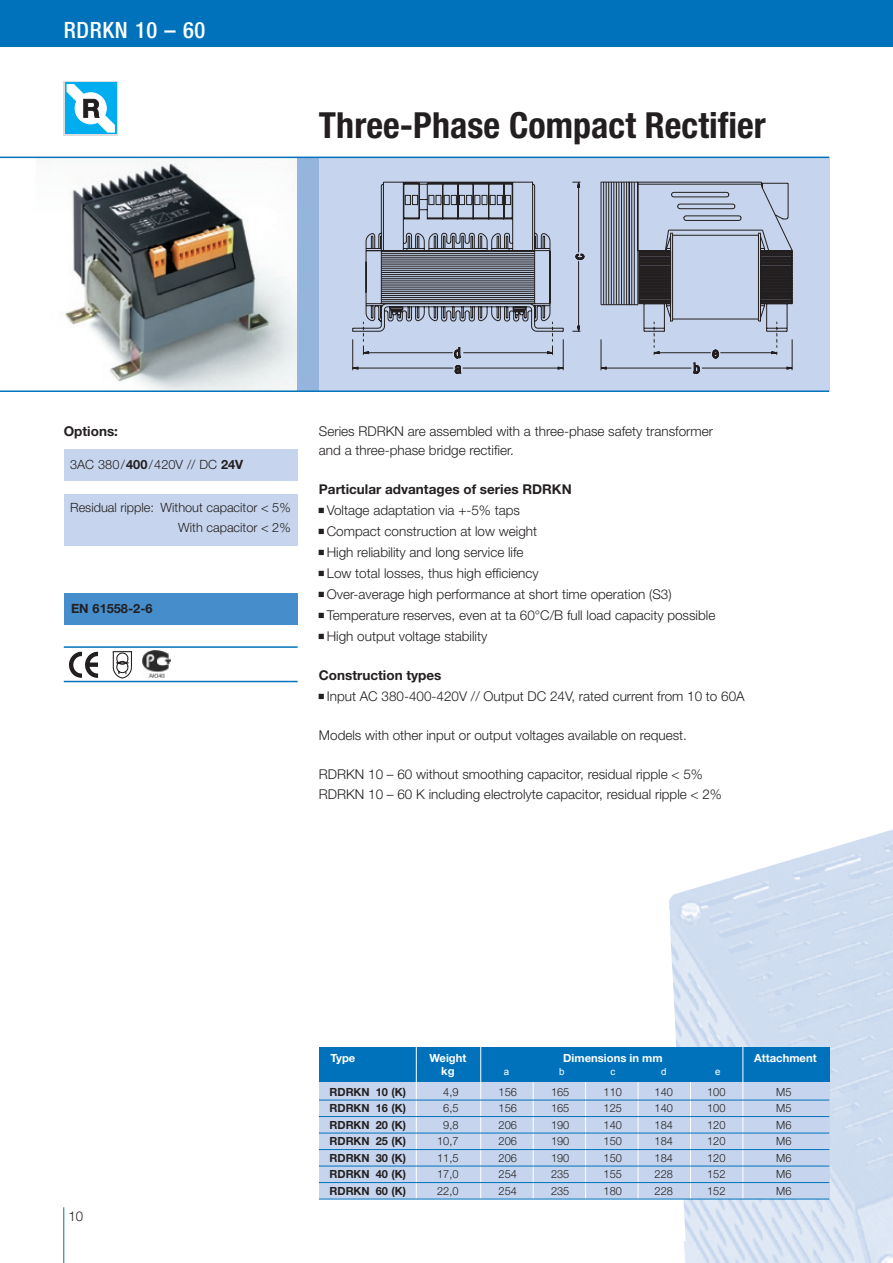
<style>
.page{position:relative;width:893px;height:1263px;background:#fff}
.page>*{position:absolute;margin:0;border:0;box-sizing:border-box;transform-origin:0 0}
.t1{font:700 condensed 36px "Helvetica Neue";color:#231f20}
.t2{font:500 condensed 22.5px "Helvetica Neue";letter-spacing:.03em;color:#fff}
.t3{font:300 13.5px/21px "Helvetica Neue";color:#231f20}
.t4{font:700 13.5px "Helvetica Neue";color:#231f20}
.t5{font:300 12.75px/19.5px "Helvetica Neue";color:#231f20;text-align:right}
.t6{font:700 12.75px "Helvetica Neue";color:#231f20}
.t7{font:300 11.25px "Helvetica Neue";color:#231f20}
.t8{font:700 11.25px "Helvetica Neue";color:#231f20}
.t9{font:700 11.25px "Helvetica Neue";color:#fff}
.t10{font:9.75px "Arial";color:#fff}
.s1{font-weight:700}
</style>
<div class="page">
<div style="left:0;top:0;width:893px;height:47px;background:#0072bc"></div>
<img style="left:669px;top:829px;width:224px;height:434px">
<img style="left:0;top:158px;width:298px;height:232px">
<div style="left:319px;top:157px;width:510px;height:234px;background:#c6d5ed"></div>
<svg style="left:352px;top:185px;width:440px;height:189px"></svg>
<svg style="left:381px;top:182px;width:411px;height:166px"></svg>
<div style="left:298px;top:157px;width:21px;height:234px;background:#95b5de"></div>
<hr style="left:0;top:157px;width:829px;height:1px;background:#0072bc">
<hr style="left:0;top:390px;width:829px;height:2px;background:#0072bc">
<hr style="left:64px;top:1207px;width:1px;height:56px;background:#0072bc">
<svg style="left:63px;top:81px;width:55px;height:55px"></svg>
<svg style="left:65px;top:83px;width:51px;height:51px"></svg>
<svg style="left:67px;top:85px;width:48px;height:47px"></svg>
<div style="left:319px;top:1047px;width:510px;height:152px;background:#c6d5ed"></div>
<hr style="left:533px;top:1081px;width:1px;height:118px;background:#fff">
<hr style="left:585px;top:1081px;width:1px;height:118px;background:#fff">
<hr style="left:638px;top:1080px;width:1px;height:119px;background:#fff">
<hr style="left:690px;top:1080px;width:1px;height:119px;background:#fff">
<div style="left:319px;top:1047px;width:510px;height:34px;background:#0072bc"></div>
<hr style="left:416px;top:1047px;width:1px;height:152px;background:#fff">
<hr style="left:480px;top:1047px;width:1px;height:152px;background:#fff">
<hr style="left:743px;top:1047px;width:1px;height:152px;background:#fff">
<hr style="left:319px;top:1100px;width:510px;height:1px;background:#0072bc">
<hr style="left:319px;top:1116px;width:510px;height:1px;background:#0072bc">
<hr style="left:319px;top:1133px;width:510px;height:1px;background:#0072bc">
<hr style="left:319px;top:1149px;width:510px;height:1px;background:#0072bc">
<hr style="left:319px;top:1166px;width:510px;height:1px;background:#0072bc">
<hr style="left:319px;top:1182px;width:510px;height:1px;background:#0072bc">
<hr style="left:319px;top:1199px;width:510px;height:1px;background:#0072bc">
<svg style="left:64px;top:680px;width:41px;height:3px"></svg>
<svg style="left:69px;top:651px;width:30px;height:27px"></svg>
<img style="left:143px;top:650px;width:28px;height:28px">
<div style="left:64px;top:450px;width:234px;height:31px;background:#c6d5ed"></div>
<div style="left:64px;top:494px;width:233px;height:51px;background:#c6d5ed"></div>
<div style="left:64px;top:593px;width:234px;height:32px;background:#458dcb"></div>
<hr style="left:64px;top:681px;width:234px;height:1px;background:#0072bc">
<hr style="left:64px;top:646px;width:234px;height:2px;background:#0072bc">
<svg style="left:112px;top:651px;width:20px;height:28px"></svg>
<h2 class="t2" style="left:64px;top:22px;width:143px">RDRKN 10 – 60</h2>
<h1 class="t1" style="left:319px;top:112px;width:448px">Three-Phase Compact Rectifier</h1>
<p class="t4" style="left:64px;top:426px;width:56px">Options:</p>
<p class="t5" style="left:70px;top:455px;width:175px">3AC 380/<span class="s1">400</span>/420V // DC <span class="s1">24V</span></p>
<p class="t5" style="left:70px;top:499px;width:222px">Residual ripple: Without capacitor &lt; 5%<br>With capacitor &lt; 2%</p>
<p class="t6" style="left:71px;top:604px;width:83px">EN 61558-2-6</p>
<p class="t3" style="left:319px;top:423px;width:396px;line-height:19.5px">Series RDRKN are assembled with a three-phase safety transformer and a three-phase bridge rectifier.</p>
<p class="t4" style="left:319px;top:484px;width:254px">Particular advantages of series RDRKN</p>
<p class="t3" style="left:327px;top:501px;width:390px">Voltage adaptation via +-5% taps<br>Compact construction at low weight<br>High reliability and long service life<br>Low total losses, thus high efficiency<br>Over-average high performance at short time operation (S3)<br>Temperature reserves, even at ta 60°C/B full load capacity possible High output voltage stability</p>
<p class="t4" style="left:319px;top:670px;width:124px">Construction types</p>
<p class="t3" style="left:327px;top:687px;width:419px">Input AC 380-400-420V // Output DC 24V, rated current from 10 to 60A</p>
<p class="t3" style="left:319px;top:726px;width:370px">Models with other input or output voltages available on request.</p>
<p class="t3" style="left:319px;top:766px;width:405px;line-height:19.5px">RDRKN 10 – 60 without smoothing capacitor, residual ripple &lt; 5%<br>RDRKN 10 – 60 K including electrolyte capacitor, residual ripple &lt; 2%</p>
<p class="t3" style="left:69px;top:1207px;width:16px">10</p>
<p class="t9" style="left:330px;top:1054px;width:27px">Type</p>
<p class="t9" style="left:429px;top:1054px;width:39px">Weight</p>
<p class="t9" style="left:563px;top:1054px;width:101px">Dimensions in mm</p>
<p class="t9" style="left:754px;top:1054px;width:64px">Attachment</p>
<p class="t9" style="left:441px;top:1067px;width:15px">kg</p>
<p class="t10" style="left:504px;top:1066px;width:7px">a</p>
<p class="t10" style="left:559px;top:1066px;width:7px">b</p>
<p class="t10" style="left:610px;top:1066px;width:6px">c</p>
<p class="t10" style="left:661px;top:1066px;width:7px">d</p>
<p class="t10" style="left:715px;top:1066px;width:7px">e</p>
<p class="t8" style="left:330px;top:1087px;width:78px">RDRKN 10 (K)</p>
<p class="t7" style="left:443px;top:1087px;width:17px">4,9</p>
<p class="t7" style="left:499px;top:1087px;width:20px">156</p>
<p class="t7" style="left:551px;top:1087px;width:20px">165</p>
<p class="t7" style="left:604px;top:1087px;width:20px">110</p>
<p class="t7" style="left:655px;top:1087px;width:20px">140</p>
<p class="t7" style="left:707px;top:1087px;width:20px">100</p>
<p class="t7" style="left:776px;top:1087px;width:17px">M5</p>
<p class="t8" style="left:330px;top:1104px;width:78px">RDRKN 16 (K)</p>
<p class="t7" style="left:443px;top:1104px;width:17px">6,5</p>
<p class="t7" style="left:499px;top:1104px;width:20px">156</p>
<p class="t7" style="left:551px;top:1104px;width:20px">165</p>
<p class="t7" style="left:604px;top:1104px;width:20px">125</p>
<p class="t7" style="left:655px;top:1104px;width:20px">140</p>
<p class="t7" style="left:707px;top:1104px;width:20px">100</p>
<p class="t7" style="left:776px;top:1104px;width:17px">M5</p>
<p class="t8" style="left:330px;top:1120px;width:78px">RDRKN 20 (K)</p>
<p class="t7" style="left:443px;top:1120px;width:17px">9,8</p>
<p class="t7" style="left:499px;top:1120px;width:20px">206</p>
<p class="t7" style="left:551px;top:1120px;width:20px">190</p>
<p class="t7" style="left:604px;top:1120px;width:20px">140</p>
<p class="t7" style="left:655px;top:1120px;width:20px">184</p>
<p class="t7" style="left:707px;top:1120px;width:20px">120</p>
<p class="t7" style="left:776px;top:1120px;width:17px">M6</p>
<p class="t8" style="left:330px;top:1137px;width:78px">RDRKN 25 (K)</p>
<p class="t7" style="left:437px;top:1137px;width:23px">10,7</p>
<p class="t7" style="left:499px;top:1137px;width:20px">206</p>
<p class="t7" style="left:551px;top:1137px;width:20px">190</p>
<p class="t7" style="left:604px;top:1137px;width:20px">150</p>
<p class="t7" style="left:655px;top:1137px;width:20px">184</p>
<p class="t7" style="left:707px;top:1137px;width:20px">120</p>
<p class="t7" style="left:776px;top:1137px;width:17px">M6</p>
<p class="t8" style="left:330px;top:1153px;width:78px">RDRKN 30 (K)</p>
<p class="t7" style="left:437px;top:1153px;width:23px">11,5</p>
<p class="t7" style="left:499px;top:1153px;width:20px">206</p>
<p class="t7" style="left:551px;top:1153px;width:20px">190</p>
<p class="t7" style="left:604px;top:1153px;width:20px">150</p>
<p class="t7" style="left:655px;top:1153px;width:20px">184</p>
<p class="t7" style="left:707px;top:1153px;width:20px">120</p>
<p class="t7" style="left:776px;top:1153px;width:17px">M6</p>
<p class="t8" style="left:330px;top:1170px;width:78px">RDRKN 40 (K)</p>
<p class="t7" style="left:437px;top:1170px;width:23px">17,0</p>
<p class="t7" style="left:499px;top:1170px;width:20px">254</p>
<p class="t7" style="left:551px;top:1170px;width:20px">235</p>
<p class="t7" style="left:604px;top:1170px;width:20px">155</p>
<p class="t7" style="left:655px;top:1170px;width:20px">228</p>
<p class="t7" style="left:707px;top:1170px;width:20px">152</p>
<p class="t7" style="left:776px;top:1170px;width:17px">M6</p>
<p class="t8" style="left:330px;top:1186px;width:78px">RDRKN 60 (K)</p>
<p class="t7" style="left:437px;top:1186px;width:23px">22,0</p>
<p class="t7" style="left:499px;top:1186px;width:20px">254</p>
<p class="t7" style="left:551px;top:1186px;width:20px">235</p>
<p class="t7" style="left:604px;top:1186px;width:20px">180</p>
<p class="t7" style="left:655px;top:1186px;width:20px">228</p>
<p class="t7" style="left:707px;top:1186px;width:20px">152</p>
<p class="t7" style="left:776px;top:1186px;width:17px">M6</p>
</div>
